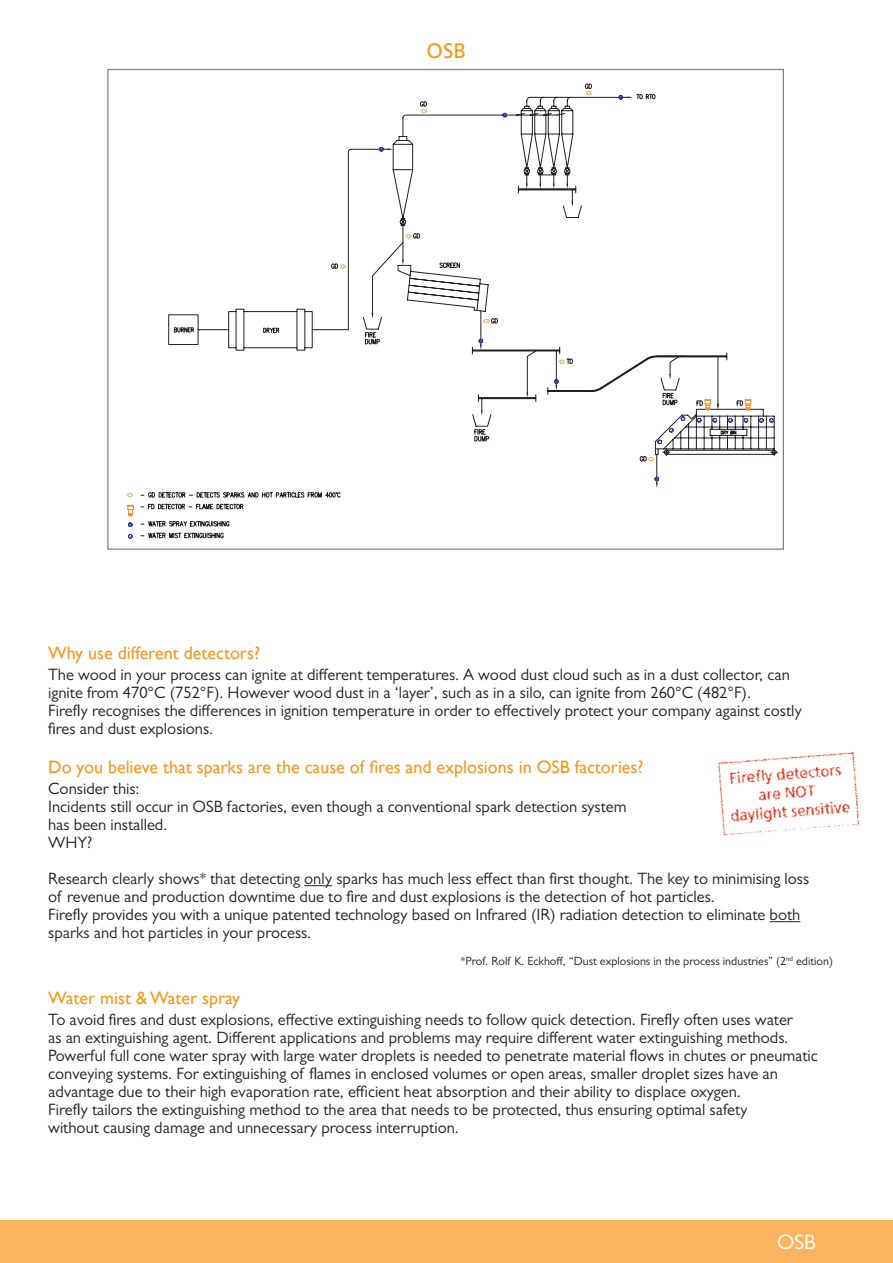
<style>
.page{position:relative;width:893px;height:1263px;background:#fff}
.page>*{position:absolute;margin:0;border:0;box-sizing:border-box;transform-origin:0 0}
.t1{font:21px "Frutiger";color:#f7981d}
.t2{font:21px "Gill Sans MT Pro";color:#fff}
.t3{font:18px "Gill Sans";color:#f7981d}
.t4{font:16.5px/18px "Gill Sans MT Pro";color:#231f20}
.t5{font:12px "Gill Sans MT Pro";color:#231f20}
</style>
<div class="page">
<svg style="left:127px;top:493px;width:7px;height:4px"></svg>
<svg style="left:127px;top:505px;width:7px;height:34px"></svg>
<svg style="left:140px;top:84px;width:638px;height:455px"></svg>
<div style="left:0;top:1220px;width:893px;height:43px;background:#fbb45f"></div>
<svg style="left:304px;top:885px;width:28px;height:1px"></svg>
<hr style="left:770px;top:921px;width:30px;height:1px;background:#231f20">
<img style="left:718px;top:752px;width:142px;height:83px">
<p class="t1" style="left:427px;top:39px;width:41px">OSB</p>
<p class="t3" style="left:48px;top:642px;width:213px">Why use different detectors?</p>
<p class="t4" style="left:48px;top:665px;width:755px">The wood in your process can ignite at different temperatures. A wood dust cloud such as in a dust collector, can ignite from 470°C (752°F). However wood dust in a ‘layer’, such as in a silo, can ignite from 260°C (482°F).<br>Firefly recognises the differences in ignition temperature in order to effectively protect your company against costly fires and dust explosions.</p>
<p class="t3" style="left:48px;top:756px;width:597px">Do you believe that sparks are the cause of fires and explosions in OSB factories?</p>
<p class="t4" style="left:48px;top:779px;width:580px">Consider this:<br>Incidents still occur in OSB factories, even though a conventional spark detection system has been installed.<br>WHY?</p>
<p class="t4" style="left:48px;top:869px;width:763px">Research clearly shows* that detecting only sparks has much less effect than first thought. The key to minimising loss of revenue and production downtime due to fire and dust explosions is the detection of hot particles.<br>Firefly provides you with a unique patented technology based on Infrared (IR) radiation detection to eliminate both sparks and hot particles in your process.</p>
<p class="t5" style="left:461px;top:954px;width:374px">*Prof. Rolf K. Eckhoff, “Dust explosions in the process industries” (2<sup>nd</sup> edition)</p>
<p class="t3" style="left:48px;top:987px;width:193px">Water mist &amp; Water spray</p>
<p class="t4" style="left:48px;top:1010px;width:771px">To avoid fires and dust explosions, effective extinguishing needs to follow quick detection. Firefly often uses water<br>as an extinguishing agent. Different applications and problems may require different water extinguishing methods.<br>Powerful full cone water spray with large water droplets is needed to penetrate material flows in chutes or pneumatic conveying systems. For extinguishing of flames in enclosed volumes or open areas, smaller droplet sizes have an advantage due to their high evaporation rate, efficient heat absorption and their ability to displace oxygen.<br>Firefly tailors the extinguishing method to the area that needs to be protected, thus ensuring optimal safety<br>without causing damage and unnecessary process interruption.</p>
<p class="t2" style="left:777px;top:1230px;width:40px">OSB</p>
</div>
